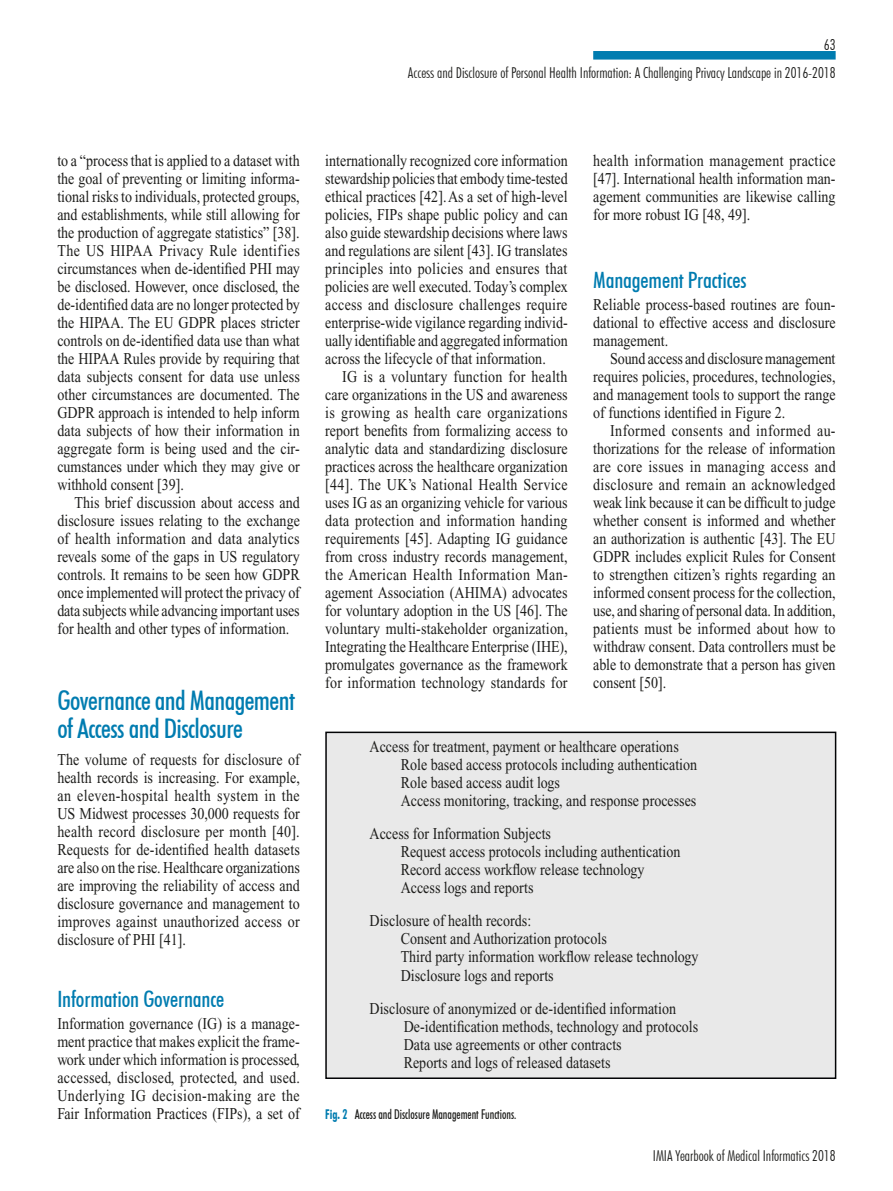
<style>
.page{position:relative;width:893px;height:1191px;background:#fff}
.page>*{position:absolute;margin:0;border:0;box-sizing:border-box;transform-origin:0 0}
.t1{font:500 condensed 27px/28.5px "Futura BT";letter-spacing:-.02em;color:#007cb0}
.t2{font:500 condensed 22.5px "Futura BT";letter-spacing:-.005em;color:#007cb0}
.t3{font:16.5px/18px "Times";color:#1d1d1b;text-align:justify;scale:.85 1}
.t4{font:300 condensed 15px/28px "Futura BT";color:#1d1d1b;text-align:right}
.t5{font:500 condensed 13.5px "Futura BT";color:#1d1d1b;scale:.85 1}
.s1{font-weight:700;color:#007cb0}
</style>
<div class="page">
<div style="left:593px;top:51px;width:243px;height:9px;background:#007cb0"></div>
<div style="left:325px;top:731px;width:511px;height:348px;background:#e9e9e9;border:2px solid #020305"></div>
<p class="t4" style="left:408px;top:30px;width:429px">63<br>Access and Disclosure of Personal Health Information: A Challenging Privacy Landscape in 2016-2018</p>
<p class="t3" style="left:57px;top:152px;width:287px">to a “process that is applied to a dataset with the goal of preventing or limiting informa&shy;tional risks to individuals, protected groups, and establishments, while still allowing for the production of aggregate statistics” [38].<br>The US HIPAA Privacy Rule identifies circumstances when de-identified PHI may be disclosed. However, once disclosed, the de-identified data are no longer protected by the HIPAA. The EU GDPR places stricter controls on de-identified data use than what the HIPAA Rules provide by requiring that data subjects consent for data use unless other circumstances are documented. The GDPR approach is intended to help inform data subjects of how their information in aggregate form is being used and the cir&shy;cumstances under which they may give or withhold consent [39].</p>
<p class="t3" style="left:57px;top:494px;width:287px;text-indent:17px">This brief discussion about access and disclosure issues relating to the exchange of health information and data analytics reveals some of the gaps in US regulatory controls. It remains to be seen how GDPR once implemented will protect the privacy of data subjects while advancing important uses for health and other types of information.</p>
<h1 class="t1" style="left:57px;top:685px;width:239px">Governance and Management of Access and Disclosure</h1>
<p class="t3" style="left:57px;top:750px;width:287px">The volume of requests for disclosure of health records is increasing. For example, an eleven-hospital health system in the US Midwest processes 30,000 requests for health record disclosure per month [40].<br>Requests for de-identified health datasets are also on the rise. Healthcare organizations are improving the reliability of access and disclosure governance and management to improves against unauthorized access or disclosure of PHI [41].</p>
<h2 class="t2" style="left:57px;top:985px;width:168px">Information Governance</h2>
<p class="t3" style="left:57px;top:1014px;width:287px">Information governance (IG) is a manage&shy;ment practice that makes explicit the frame&shy;work under which information is processed, accessed, disclosed, protected, and used.<br>Underlying IG decision-making are the Fair Information Practices (FIPs), a set of</p>
<p class="t3" style="left:325px;top:152px;width:287px">internationally recognized core information stewardship policies that embody time-tested ethical practices [42].As a set of high-level policies, FIPs shape public policy and can also guide stewardship decisions where laws and regulations are silent [43]. IG translates principles into policies and ensures that policies are well executed. Today’s complex access and disclosure challenges require enterprise-wide vigilance regarding individ&shy;ually identifiable and aggregated information across the lifecycle of that information.</p>
<p class="t3" style="left:325px;top:368px;width:287px;text-indent:17px">IG is a voluntary function for health care organizations in the US and awareness is growing as health care organizations report benefits from formalizing access to analytic data and standardizing disclosure practices across the healthcare organization [44]. The UK’s National Health Service uses IG as an organizing vehicle for various data protection and information handing requirements [45]. Adapting IG guidance from cross industry records management, the American Health Information Man&shy;agement Association (AHIMA) advocates for voluntary adoption in the US [46]. The voluntary multi-stakeholder organization, Integrating the Healthcare Enterprise (IHE), promulgates governance as the framework for information technology standards for</p>
<p class="t3" style="left:593px;top:152px;width:287px">health information management practice [47]. International health information man&shy;agement communities are likewise calling for more robust IG [48, 49].</p>
<h2 class="t2" style="left:593px;top:266px;width:155px">Management Practices</h2>
<p class="t3" style="left:593px;top:296px;width:287px">Reliable process-based routines are foun&shy;dational to effective access and disclosure management.</p>
<p class="t3" style="left:593px;top:350px;width:287px;text-indent:17px">Sound access and disclosure management requires policies, procedures, technologies, and management tools to support the range of functions identified in Figure 2.</p>
<p class="t3" style="left:593px;top:422px;width:287px;text-indent:17px">Informed consents and informed au&shy;thorizations for the release of information are core issues in managing access and disclosure and remain an acknowledged weak link because it can be difficult to judge whether consent is informed and whether an authorization is authentic [43]. The EU GDPR includes explicit Rules for Consent to strengthen citizen’s rights regarding an informed consent process for the collection, use, and sharing of personal data. In addition, patients must be informed about how to withdraw consent. Data controllers must be able to demonstrate that a person has given consent [50].</p>
<p class="t3" style="left:401px;top:738px;width:350px;text-align:left;text-indent:-31px">Access for treatment, payment or healthcare operations Role based access protocols including authentication Role based access audit logs<br>Access monitoring, tracking, and response processes</p>
<p class="t3" style="left:401px;top:825px;width:331px;text-align:left;text-indent:-31px">Access for Information Subjects<br>Request access protocols including authentication Record access workflow release technology Access logs and reports</p>
<p class="t3" style="left:401px;top:912px;width:352px;text-align:left;text-indent:-31px">Disclosure of health records:<br>Consent and Authorization protocols<br>Third party information workflow release technology Disclosure logs and reports</p>
<p class="t3" style="left:404px;top:999px;width:348px;text-align:left;text-indent:-34px">Disclosure of anonymized or de-identified information De-identification methods, technology and protocols Data use agreements or other contracts<br>Reports and logs of released datasets</p>
<p class="t5" style="left:325px;top:1105px;width:226px"><span class="s1">Fig. 2</span> Access and Disclosure Management Functions.</p>
<p class="t4" style="left:653px;top:1141px;width:184px">IMIA Yearbook of Medical Informatics 2018</p>
</div>
